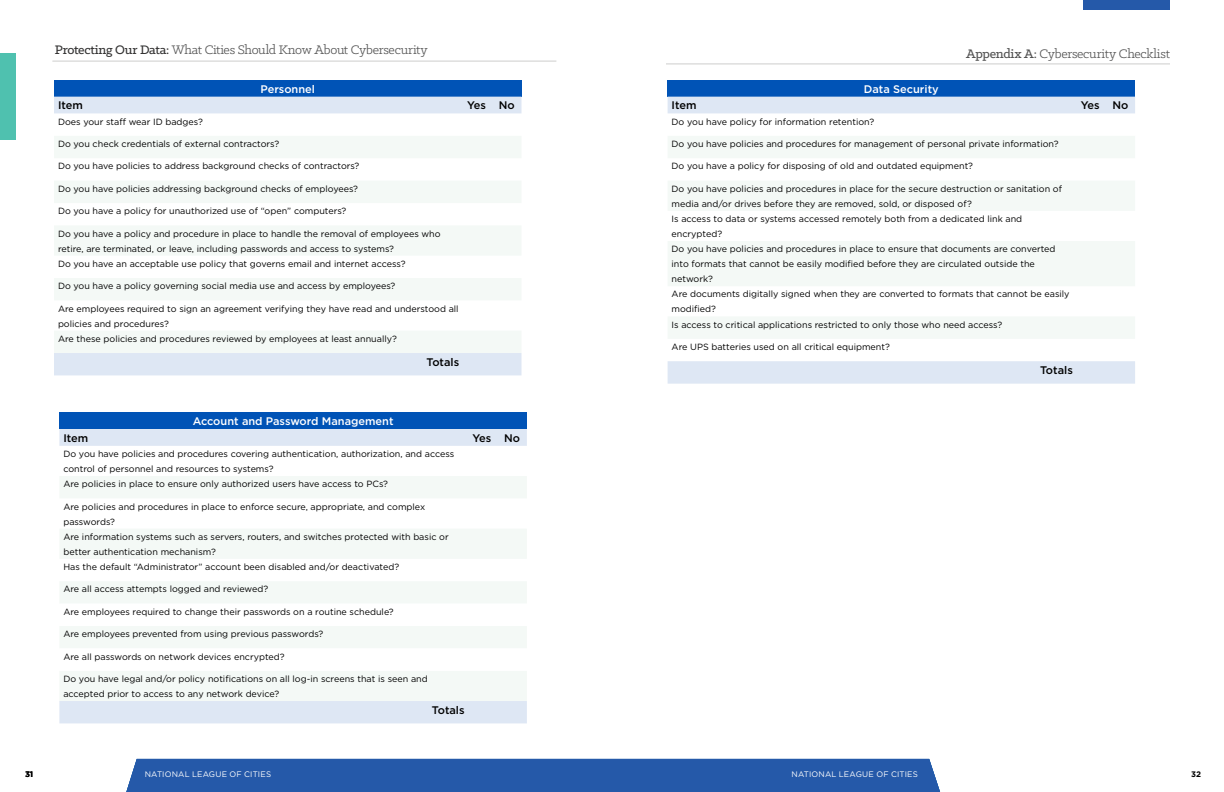
<style>
.page{position:relative;width:1224px;height:792px;background:#fff}
.page>*{position:absolute;margin:0;border:0;box-sizing:border-box;transform-origin:0 0}
.t1{font:14px "Klinic Slab";letter-spacing:-.02em;color:#525252}
.t2{font:500 11px "Gotham";color:#fff}
.t3{font:500 11px "Gotham";color:#000}
.t4{font:9px/15.1px "Gotham";color:#000}
.t5{font:8px "Gotham";letter-spacing:.02em;color:#fff}
.t6{font:8px "Gotham";color:#fff}
.t7{font:700 8px "Gotham";color:#000}
.s1{font-weight:500;color:#343333}
.s2{font-weight:500}
</style>
<div class="page">
<div style="left:0;top:54px;width:16px;height:86px;background:#4fc1af"></div>
<hr style="left:52px;top:61px;width:504px;height:1px;background:#cdcdcc">
<div style="left:126px;top:759px;width:814px;height:33px;background:#2559a9"></div>
<div style="left:1084px;top:0;width:86px;height:9px;background:#2559a9"></div>
<hr style="left:666px;top:64px;width:504px;height:1px;background:#cdcdcc">
<div style="left:54px;top:80px;width:468px;height:17px;background:#0053b6"></div>
<svg style="left:54px;top:97px;width:468px;height:278px;fill:#dee7f4"></svg>
<svg style="left:54px;top:136px;width:468px;height:217px;fill:#f4f9f6"></svg>
<div style="left:59px;top:412px;width:468px;height:17px;background:#0053b6"></div>
<svg style="left:59px;top:429px;width:468px;height:294px;fill:#dee7f4"></svg>
<svg style="left:59px;top:476px;width:468px;height:225px;fill:#f4f9f6"></svg>
<svg style="left:59px;top:604px;width:468px;height:67px"></svg>
<div style="left:668px;top:80px;width:467px;height:17px;background:#0053b6"></div>
<svg style="left:668px;top:97px;width:467px;height:287px"></svg>
<svg style="left:668px;top:136px;width:467px;height:203px;fill:#f4f9f6"></svg>
<h1 class="t1" style="left:55px;top:41px;width:374px"><span class="s1">Protecting Our Data:</span> What Cities Should Know About Cybersecurity</h1>
<p class="t2" style="left:260px;top:82px;width:56px">Personnel</p>
<p class="t3" style="left:58px;top:98px;width:26px">Item</p>
<p class="t3" style="left:467px;top:98px;width:49px">Yes No</p>
<p class="t4" style="left:58px;top:114px;width:146px">Does your staff wear ID badges?</p>
<p class="t4" style="left:58px;top:136px;width:223px">Do you check credentials of external contractors?</p>
<p class="t4" style="left:58px;top:159px;width:303px">Do you have policies to address background checks of contractors?</p>
<p class="t4" style="left:58px;top:181px;width:302px">Do you have policies addressing background checks of employees?</p>
<p class="t4" style="left:58px;top:203px;width:290px">Do you have a policy for unauthorized use of “open” computers?</p>
<p class="t4" style="left:58px;top:226px;width:384px">Do you have a policy and procedure in place to handle the removal of employees who retire, are terminated, or leave, including passwords and access to systems?<br>Do you have an acceptable use policy that governs email and internet access?</p>
<p class="t4" style="left:58px;top:278px;width:339px">Do you have a policy governing social media use and access by employees?</p>
<p class="t4" style="left:58px;top:301px;width:402px">Are employees required to sign an agreement verifying they have read and understood all policies and procedures?<br>Are these policies and procedures reviewed by employees at least annually?</p>
<p class="t3" style="left:427px;top:355px;width:34px">Totals</p>
<p class="t2" style="left:193px;top:414px;width:202px">Account and Password Management</p>
<p class="t3" style="left:63px;top:431px;width:26px">Item</p>
<p class="t3" style="left:473px;top:431px;width:49px">Yes No</p>
<p class="t4" style="left:63px;top:446px;width:392px">Do you have policies and procedures covering authentication, authorization, and access control of personnel and resources to systems?<br>Are policies in place to ensure only authorized users have access to PCs?</p>
<p class="t4" style="left:63px;top:499px;width:387px">Are policies and procedures in place to enforce secure, appropriate, and complex passwords?<br>Are information systems such as servers, routers, and switches protected with basic or better authentication mechanism?<br>Has the default “Administrator” account been disabled and/or deactivated?</p>
<p class="t4" style="left:63px;top:582px;width:206px">Are all access attempts logged and reviewed?</p>
<p class="t4" style="left:63px;top:604px;width:332px">Are employees required to change their passwords on a routine schedule?</p>
<p class="t4" style="left:63px;top:626px;width:261px">Are employees prevented from using previous passwords?</p>
<p class="t4" style="left:63px;top:649px;width:223px">Are all passwords on network devices encrypted?</p>
<p class="t4" style="left:63px;top:671px;width:366px">Do you have legal and/or policy notifications on all log-in screens that is seen and accepted prior to access to any network device?</p>
<p class="t3" style="left:432px;top:703px;width:34px">Totals</p>
<p class="t2" style="left:864px;top:82px;width:76px">Data Security</p>
<h1 class="t1" style="left:966px;top:45px;width:205px"><span class="s2">Appendix A:</span> Cybersecurity Checklist</h1>
<p class="t3" style="left:672px;top:98px;width:26px">Item</p>
<p class="t3" style="left:1081px;top:98px;width:49px">Yes No</p>
<p class="t4" style="left:672px;top:114px;width:204px">Do you have policy for information retention?</p>
<p class="t4" style="left:672px;top:136px;width:389px">Do you have policies and procedures for management of personal private information?</p>
<p class="t4" style="left:672px;top:159px;width:303px">Do you have a policy for disposing of old and outdated equipment?</p>
<p class="t4" style="left:672px;top:181px;width:399px">Do you have policies and procedures in place for the secure destruction or sanitation of media and/or drives before they are removed, sold, or disposed of?<br>Is access to data or systems accessed remotely both from a dedicated link and encrypted?<br>Do you have policies and procedures in place to ensure that documents are converted into formats that cannot be easily modified before they are circulated outside the network?<br>Are documents digitally signed when they are converted to formats that cannot be easily modified?<br>Is access to critical applications restricted to only those who need access?</p>
<p class="t4" style="left:672px;top:339px;width:220px">Are UPS batteries used on all critical equipment?</p>
<p class="t3" style="left:1040px;top:363px;width:34px">Totals</p>
<p class="t7" style="left:25px;top:769px;width:10px">31</p>
<p class="t6" style="left:184px;top:769px;width:86px">L LEAGUE OF CITIES</p>
<p class="t5" style="left:145px;top:769px;width:128px">NATIONAL LEAGUE OF CITIES</p>
<p class="t5" style="left:792px;top:769px;width:128px">NATIONAL LEAGUE OF CITIES</p>
<p class="t7" style="left:1191px;top:769px;width:11px">32</p>
</div>
